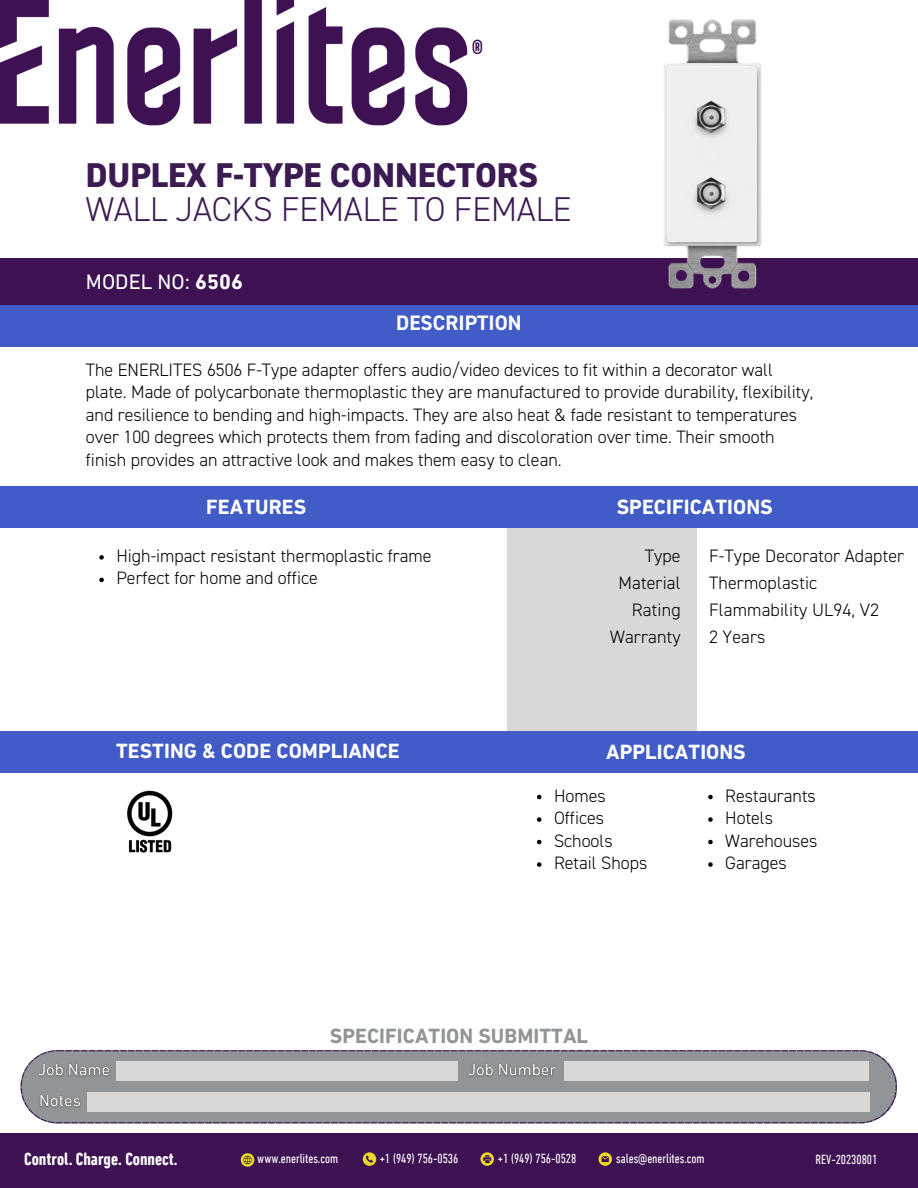
<style>
.page{position:relative;width:918px;height:1188px;background:#fff}
.page>*{position:absolute;margin:0;border:0;box-sizing:border-box;transform-origin:0 0}
.t1{font:300 34.5px "DIN2014";letter-spacing:-.005em;color:#3c1a52}
.t2{font:800 34.5px "DIN2014";letter-spacing:-.005em;color:#3c1a52}
.t3{font:21.3px "DIN Next LT Pro";letter-spacing:.005em;color:#fff}
.t4{font:700 21px "DIN Next LT Pro";letter-spacing:.005em;color:#fff}
.t5{font:700 21px "DIN Next LT Pro";letter-spacing:.005em;color:#919597}
.t6{font:700 21px "DIN2014";letter-spacing:.005em;color:#fff}
.t7{font:300 18px/22.5px "DIN2014";color:#000}
.t8{font:700 condensed 18px "DIN Next LT Pro";color:#fff}
.t9{font:condensed 13.5px "DIN Next LT Pro";letter-spacing:-.005em;color:#fff}
.s1{font-weight:700}
</style>
<div class="page">
<div style="left:0;top:258px;width:918px;height:52px;background:#3d1152"></div>
<div style="left:0;top:305px;width:918px;height:42px;background:#425cc7"></div>
<div style="left:507px;top:521px;width:189px;height:233px;background:#d9d8d6"></div>
<img style="left:0;top:0;width:483px;height:126px">
<div style="left:0;top:486px;width:918px;height:42px;background:#425cc7"></div>
<img style="left:663px;top:19px;width:99px;height:270px">
<svg style="left:99px;top:555px;width:5px;height:5px"></svg>
<svg style="left:99px;top:578px;width:5px;height:4px"></svg>
<div style="left:0;top:731px;width:918px;height:42px;background:#425cc7"></div>
<svg style="left:537px;top:795px;width:4px;height:4px"></svg>
<svg style="left:537px;top:817px;width:4px;height:5px"></svg>
<svg style="left:537px;top:840px;width:4px;height:4px"></svg>
<svg style="left:537px;top:862px;width:4px;height:5px"></svg>
<svg style="left:708px;top:795px;width:5px;height:4px"></svg>
<svg style="left:708px;top:817px;width:5px;height:5px"></svg>
<svg style="left:708px;top:840px;width:5px;height:4px"></svg>
<svg style="left:708px;top:862px;width:5px;height:5px"></svg>
<img style="left:127px;top:790px;width:46px;height:63px">
<div style="left:0;top:1133px;width:918px;height:55px;background:#3d1152"></div>
<svg style="left:21px;top:1050px;width:876px;height:73px;background:#929499"></svg>
<div style="left:117px;top:1061px;width:341px;height:20px;background:#d9d8d6"></div>
<svg style="left:598px;top:1152px;width:14px;height:14px"></svg>
<svg style="left:241px;top:1153px;width:13px;height:14px"></svg>
<svg style="left:363px;top:1152px;width:13px;height:14px"></svg>
<svg style="left:480px;top:1152px;width:14px;height:14px"></svg>
<div style="left:564px;top:1061px;width:305px;height:20px;background:#d9d8d6"></div>
<div style="left:87px;top:1093px;width:782px;height:19px;background:#d9d8d6"></div>
<img style="left:33px;top:1058px;width:81px;height:28px">
<img style="left:463px;top:1058px;width:99px;height:28px">
<img style="left:34px;top:1089px;width:51px;height:28px">
<p class="t2" style="left:86px;top:161px;width:454px">DUPLEX F-TYPE CONNECTORS</p>
<p class="t1" style="left:86px;top:194px;width:487px">WALL JACKS FEMALE TO FEMALE</p>
<p class="t3" style="left:86px;top:273px;width:159px">MODEL NO: <span class="s1">6506</span></p>
<p class="t6" style="left:396px;top:314px;width:127px">DESCRIPTION</p>
<p class="t7" style="left:86px;top:360px;width:729px">The ENERLITES 6506 F-Type adapter offers audio/video devices to fit within a decorator wall plate. Made of polycarbonate thermoplastic they are manufactured to provide durability, flexibility, and resilience to bending and high-impacts. They are also heat &amp; fade resistant to temperatures over 100 degrees which protects them from fading and discoloration over time. Their smooth finish provides an attractive look and makes them easy to clean.</p>
<p class="t4" style="left:206px;top:498px;width:102px">FEATURES</p>
<p class="t4" style="left:617px;top:498px;width:158px">SPECIFICATIONS</p>
<p class="t7" style="left:645px;top:546px;width:37px">Type</p>
<p class="t7" style="left:619px;top:573px;width:64px">Material</p>
<p class="t7" style="left:632px;top:600px;width:50px">Rating</p>
<p class="t7" style="left:610px;top:627px;width:72px">Warranty</p>
<p class="t7" style="left:116px;top:546px;width:317px">High-impact resistant thermoplastic frame</p>
<p class="t7" style="left:116px;top:568px;width:203px">Perfect for home and office</p>
<p class="t7" style="left:709px;top:546px;width:197px">F-Type Decorator Adapter</p>
<p class="t7" style="left:709px;top:573px;width:110px">Thermoplastic</p>
<p class="t7" style="left:709px;top:600px;width:171px">Flammability UL94, V2</p>
<p class="t7" style="left:709px;top:627px;width:58px">2 Years</p>
<p class="t4" style="left:116px;top:742px;width:285px">TESTING &amp; CODE COMPLIANCE</p>
<p class="t4" style="left:606px;top:744px;width:141px">APPLICATIONS</p>
<p class="t7" style="left:554px;top:785px;width:53px">Homes</p>
<p class="t7" style="left:554px;top:808px;width:52px">Offices</p>
<p class="t7" style="left:554px;top:830px;width:60px">Schools</p>
<p class="t7" style="left:554px;top:853px;width:95px">Retail Shops</p>
<p class="t7" style="left:725px;top:785px;width:92px">Restaurants</p>
<p class="t7" style="left:725px;top:808px;width:49px">Hotels</p>
<p class="t7" style="left:725px;top:830px;width:94px">Warehouses</p>
<p class="t7" style="left:725px;top:853px;width:63px">Garages</p>
<p class="t5" style="left:330px;top:1027px;width:260px">SPECIFICATION SUBMITTAL</p>
<p class="t8" style="left:24px;top:1151px;width:155px">Control. Charge. Connect.</p>
<p class="t9" style="left:257px;top:1153px;width:82px">www.enerlites.com</p>
<p class="t9" style="left:380px;top:1153px;width:80px">+1 (949) 756-0536</p>
<p class="t9" style="left:498px;top:1153px;width:80px">+1 (949) 756-0528</p>
<p class="t9" style="left:616px;top:1153px;width:90px">sales@enerlites.com</p>
<p class="t9" style="left:816px;top:1154px;width:63px">REV-20230801</p>
</div>
